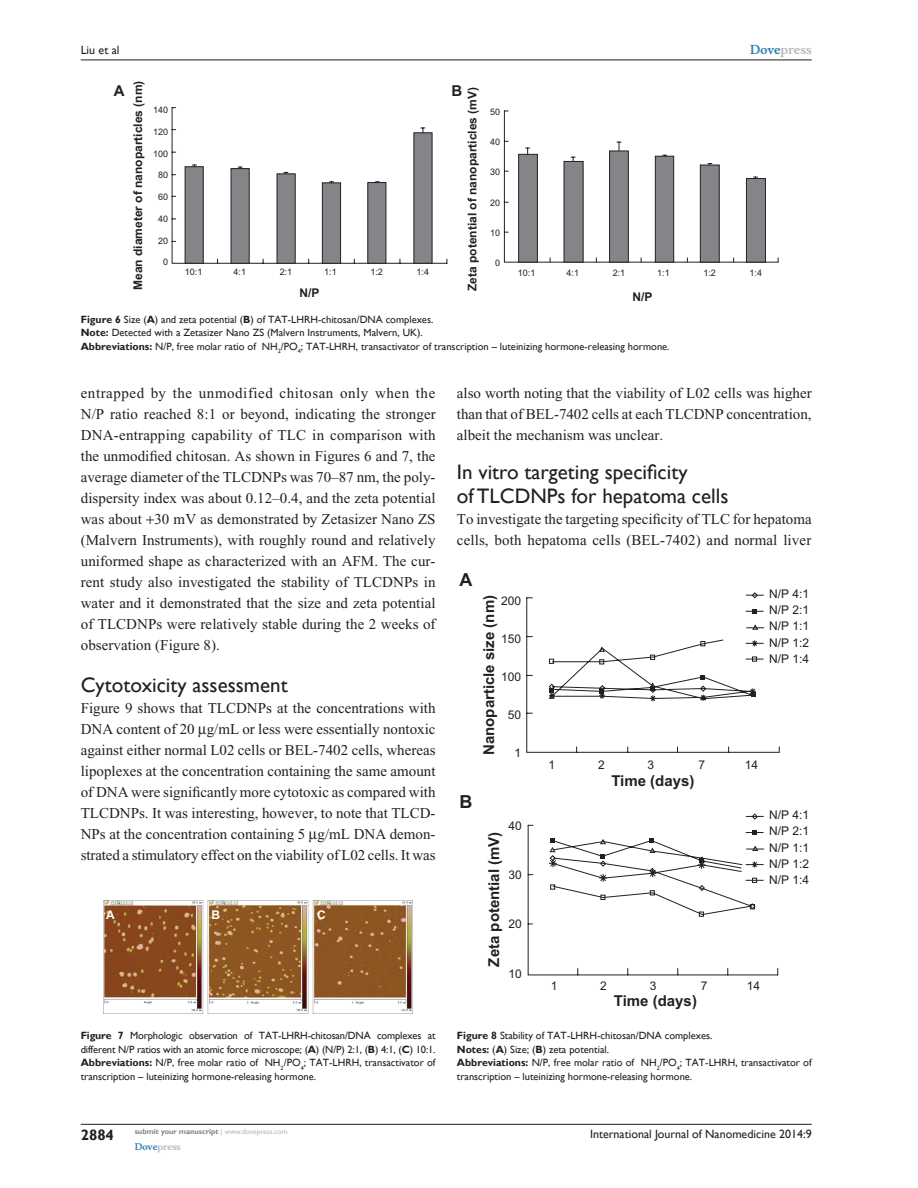
<style>
.page{position:relative;width:918px;height:1188px;background:#fff}
.page>*{position:absolute;margin:0;border:0;box-sizing:border-box;transform-origin:0 0}
.t1{font:21px/24px "Gill Sans";color:#231f20}
.t2{font:700 18px "Arial";color:#231f20}
.TxF{font:15px/21px "Times New Roman";color:#231f20;text-align:justify}
.t3{font:700 15px "Arial";color:#231f20}
.t4{font:700 15px "Gill Sans";color:#231f20}
.t5{font:12px/16.4px "Arial";color:#231f20;text-align:justify}
.t6{font:700 12px "Arial";color:#231f20}
.t7{font:12px "Gill Sans";color:#231f20}
.t8{font:700 12px "Musee";color:#b8b9bc}
.t9{font:700 12px "Arial";color:#fff}
.FigC{font:10.5px/13.5px "Gill Sans";color:#231f20;text-align:right}
.t10{font:9px "Arial";color:#231f20}
.t11{font:700 9px "Musee";color:#b8b9bc}
.t12{font:700 7.5px "Gill Sans";color:#808285}
.s1{color:#3485ae}
.s2{font-weight:700}
.s3{font-weight:400;color:#b8b9bc}
</style>
<div class="page">
<hr style="left:81px;top:1124px;width:731px;height:1px;background:#231f20">
<hr style="left:81px;top:60px;width:731px;height:1px;background:#231f20">
<svg style="left:171px;top:107px;width:333px;height:157px"></svg>
<div style="left:185px;top:166px;width:19px;height:98px;background:#838588;border:1px solid #231f20"></div>
<div style="left:231px;top:168px;width:19px;height:96px;background:#838588;border:1px solid #231f20"></div>
<div style="left:277px;top:173px;width:19px;height:91px;background:#838588;border:1px solid #231f20"></div>
<div style="left:322px;top:182px;width:19px;height:82px;background:#838588;border:1px solid #231f20"></div>
<div style="left:367px;top:182px;width:19px;height:82px;background:#838588;border:1px solid #231f20"></div>
<div style="left:414px;top:132px;width:18px;height:132px;background:#838588"></div>
<svg style="left:421px;top:128px;width:4px;height:5px"></svg>
<svg style="left:504px;top:110px;width:275px;height:153px"></svg>
<div style="left:518px;top:154px;width:20px;height:109px;background:#838588;border:1px solid #231f20"></div>
<div style="left:564px;top:161px;width:20px;height:102px;background:#838588;border:1px solid #231f20"></div>
<div style="left:609px;top:151px;width:20px;height:112px;background:#838588;border:1px solid #231f20"></div>
<div style="left:655px;top:156px;width:19px;height:107px;background:#838588;border:1px solid #231f20"></div>
<div style="left:700px;top:165px;width:20px;height:98px;background:#838588;border:1px solid #231f20"></div>
<div style="left:746px;top:178px;width:20px;height:85px;background:#838588;border:1px solid #231f20"></div>
<img style="left:104px;top:901px;width:308px;height:113px">
<svg style="left:526px;top:592px;width:254px;height:161px"></svg>
<svg style="left:527px;top:813px;width:252px;height:163px"></svg>
<p class="t7" style="left:81px;top:43px;width:40px">Liu et al</p>
<p class="t8" style="left:750px;top:43px;width:63px"><span class="s1">Dove</span>press</p>
<p class="t6" style="left:130px;top:290px;width:211px;rotate:-90deg">Mean diameter of nanoparticles (nm)</p>
<p class="t6" style="left:464px;top:291px;width:206px;rotate:-90deg">Zeta potential of nanoparticles (mV)</p>
<p class="FigC" style="left:81px;top:312px;width:218px"><span class="s2">Figure 6</span> Size (<span class="s2">A</span>) and zeta potential (<span class="s2">B</span>) of TAT-LHRH</p>
<p class="FigC" style="left:318px;top:312px;width:117px">-chitosan/DNA complexes.</p>
<p class="FigC" style="left:81px;top:326px;width:343px"><span class="s2">Note:</span> Detected with a Zetasizer Nano ZS (Malvern Instruments, Malvern, UK).</p>
<p class="FigC" style="left:81px;top:339px;width:256px"><span class="s2">Abbreviations:</span> N/P, free molar ratio of NH <sub>2</sub>/PO<sub>4</sub>; TAT-LHRH</p>
<p class="FigC" style="left:356px;top:339px;width:315px">, transactivator of transcription – luteinizing hormone-releasing hormone.</p>
<p class="TxF" style="left:81px;top:382px;width:356px">entrapped by the unmodified chitosan only when the N/P ratio reached 8:1 or beyond, indicating the stronger DNA-entrapping capability of TLC in comparison with the unmodified chitosan. As shown in Figures 6 and 7, the average diameter of the TLCDNPs was 70–87 nm, the poly&shy;dispersity index was about 0.12–0.4, and the zeta potential was about 30 mV as demonstrated by Zetasizer Nano ZS (Malvern Instruments), with roughly round and relatively uniformed shape as characterized with an AFM. The cur&shy;rent study also investigated the stability of TLCDNPs in water and it demonstrated that the size and zeta potential of TLCDNPs were relatively stable during the 2 weeks of observation (Figure 8).</p>
<h2 class="t1" style="left:81px;top:673px;width:208px">Cytotoxicity assessment</h2>
<p class="TxF" style="left:81px;top:697px;width:356px">Figure 9 shows that TLCDNPs at the concentrations with DNA content of 20 g/mL or less were essentially nontoxic against either normal L02 cells or BEL-7402 cells, whereas lipoplexes at the concentration containing the same amount of DNA were significantly more cytotoxic as compared with TLCDNPs. It was interesting, however, to note that TLCD-NPs at the concentration containing 5 g/mL DNA demon&shy;strated a stimulatory effect on the viability of L02 cells. It was</p>
<p class="t3" style="left:114px;top:81px;width:12px">A</p>
<p class="t3" style="left:451px;top:81px;width:12px">B</p>
<p class="t10" style="left:153px;top:104px;width:17px">140</p>
<p class="t10" style="left:490px;top:106px;width:12px">50</p>
<p class="t10" style="left:153px;top:126px;width:17px">120</p>
<p class="t10" style="left:490px;top:136px;width:12px">40</p>
<p class="t10" style="left:153px;top:148px;width:17px">100</p>
<p class="t10" style="left:490px;top:166px;width:12px">30</p>
<p class="t10" style="left:158px;top:169px;width:12px">80</p>
<p class="t10" style="left:158px;top:191px;width:12px">60</p>
<p class="t10" style="left:490px;top:197px;width:12px">20</p>
<p class="t10" style="left:158px;top:213px;width:12px">40</p>
<p class="t10" style="left:490px;top:227px;width:12px">10</p>
<p class="t10" style="left:158px;top:235px;width:12px">20</p>
<p class="t10" style="left:163px;top:256px;width:7px">0</p>
<p class="t10" style="left:495px;top:257px;width:7px">0</p>
<p class="t10" style="left:234px;top:266px;width:14px">4:1</p>
<p class="t10" style="left:280px;top:266px;width:14px">2:1</p>
<p class="t10" style="left:324px;top:266px;width:14px">1:1</p>
<p class="t10" style="left:370px;top:266px;width:14px">1:2</p>
<p class="t10" style="left:417px;top:266px;width:14px">1:4</p>
<p class="t6" style="left:300px;top:285px;width:22px">N/P</p>
<p class="t10" style="left:185px;top:266px;width:19px">10:1</p>
<p class="t10" style="left:518px;top:266px;width:19px">10:1</p>
<p class="t10" style="left:567px;top:266px;width:14px">4:1</p>
<p class="t10" style="left:613px;top:266px;width:14px">2:1</p>
<p class="t10" style="left:657px;top:266px;width:14px">1:1</p>
<p class="t10" style="left:703px;top:266px;width:14px">1:2</p>
<p class="t10" style="left:750px;top:266px;width:14px">1:4</p>
<p class="t6" style="left:633px;top:289px;width:22px">N/P</p>
<p class="TxF" style="left:457px;top:382px;width:356px">also worth noting that the viability of L02 cells was higher than that of BEL-7402 cells at each TLCDNP concentration, albeit the mechanism was unclear.</p>
<h2 class="t1" style="left:457px;top:460px;width:273px">In vitro targeting specificity<br>of TLCDNPs for hepatoma cells</h2>
<p class="TxF" style="left:457px;top:508px;width:356px">To investigate the targeting specificity of TLC for hepatoma cells, both hepatoma cells (BEL-7402) and normal liver</p>
<p class="t2" style="left:460px;top:567px;width:14px">A</p>
<p class="t5" style="left:769px;top:585px;width:41px">N/P 4:1<br>N/P 2:1<br>N/P 1:1<br>N/P 1:2<br>N/P 1:4</p>
<p class="t3" style="left:479px;top:755px;width:162px;rotate:-90deg">Nanoparticle size (nm)</p>
<p class="t5" style="left:501px;top:593px;width:22px">200</p>
<p class="t5" style="left:501px;top:631px;width:22px">150</p>
<p class="t5" style="left:501px;top:669px;width:22px">100</p>
<p class="t5" style="left:508px;top:707px;width:15px">50</p>
<p class="t5" style="left:514px;top:745px;width:8px">1</p>
<p class="t5" style="left:549px;top:757px;width:8px">1</p>
<p class="t5" style="left:598px;top:757px;width:8px">2</p>
<p class="t5" style="left:648px;top:757px;width:8px">3</p>
<p class="t5" style="left:699px;top:757px;width:8px">7</p>
<p class="t5" style="left:745px;top:757px;width:15px">14</p>
<p class="t3" style="left:611px;top:771px;width:85px">Time (days)</p>
<p class="t2" style="left:460px;top:789px;width:14px">B</p>
<p class="t5" style="left:769px;top:807px;width:41px">N/P 4:1<br>N/P 2:1<br>N/P 1:1<br>N/P 1:2<br>N/P 1:4</p>
<p class="t5" style="left:508px;top:818px;width:15px">40</p>
<p class="t3" style="left:484px;top:967px;width:137px;rotate:-90deg">Zeta potential (mV)</p>
<p class="t5" style="left:508px;top:866px;width:15px">30</p>
<p class="t9" style="left:106px;top:907px;width:10px">A</p>
<p class="t9" style="left:212px;top:907px;width:10px">B</p>
<p class="t9" style="left:317px;top:907px;width:10px">C</p>
<p class="t5" style="left:508px;top:915px;width:15px">20</p>
<p class="t5" style="left:508px;top:966px;width:15px">10</p>
<p class="t5" style="left:551px;top:978px;width:8px">1</p>
<p class="t5" style="left:600px;top:978px;width:8px">2</p>
<p class="t5" style="left:650px;top:978px;width:8px">3</p>
<p class="t5" style="left:701px;top:978px;width:8px">7</p>
<p class="t5" style="left:747px;top:978px;width:15px">14</p>
<p class="t3" style="left:614px;top:991px;width:85px">Time (days)</p>
<p class="FigC" style="left:81px;top:1029px;width:356px">-chitosan/DNA complexes at<br>different N/P ratios with an atomic force microscope; (<span class="s2">A</span>) (N/P) 2:1, (<span class="s2">B</span>) 4:1, (<span class="s2">C</span>) 10:1.</p>
<p class="FigC" style="left:81px;top:1056px;width:260px"><span class="s2">Abbreviations:</span> N/P, free molar ratio of NH <sub>2</sub>/PO<sub>4</sub>; TAT-LHRH</p>
<p class="FigC" style="left:359px;top:1056px;width:78px">, transactivator of</p>
<p class="FigC" style="left:81px;top:1069px;width:237px">transcription – luteinizing hormone-releasing hormone.</p>
<p class="FigC" style="left:81px;top:1029px;width:208px"><span class="s2">Figure 7</span> Morphologic observation of TAT-LHRH</p>
<p class="FigC" style="left:457px;top:1029px;width:121px"><span class="s2">Figure 8</span> Stability of TAT-LHRH</p>
<p class="FigC" style="left:597px;top:1029px;width:117px">-chitosan/DNA complexes.</p>
<p class="FigC" style="left:457px;top:1042px;width:154px"><span class="s2">Notes:</span> (<span class="s2">A</span>) Size; (<span class="s2">B</span>) zeta potential.</p>
<p class="FigC" style="left:457px;top:1056px;width:260px"><span class="s2">Abbreviations:</span> N/P, free molar ratio of NH <sub>2</sub>/PO<sub>4</sub>; TAT-LHRH</p>
<p class="FigC" style="left:735px;top:1056px;width:78px">, transactivator of</p>
<p class="FigC" style="left:457px;top:1069px;width:237px">transcription – luteinizing hormone-releasing hormone.</p>
<p class="t4" style="left:81px;top:1126px;width:35px">2884</p>
<p class="t12" style="left:135px;top:1127px;width:154px">submit your manuscript <span class="s3">| www.dovepress.com</span></p>
<p class="t11" style="left:135px;top:1141px;width:48px"><span class="s1">Dove</span>press</p>
<p class="t7" style="left:590px;top:1127px;width:223px">International Journal of Nanomedicine 2014:9</p>
</div>
